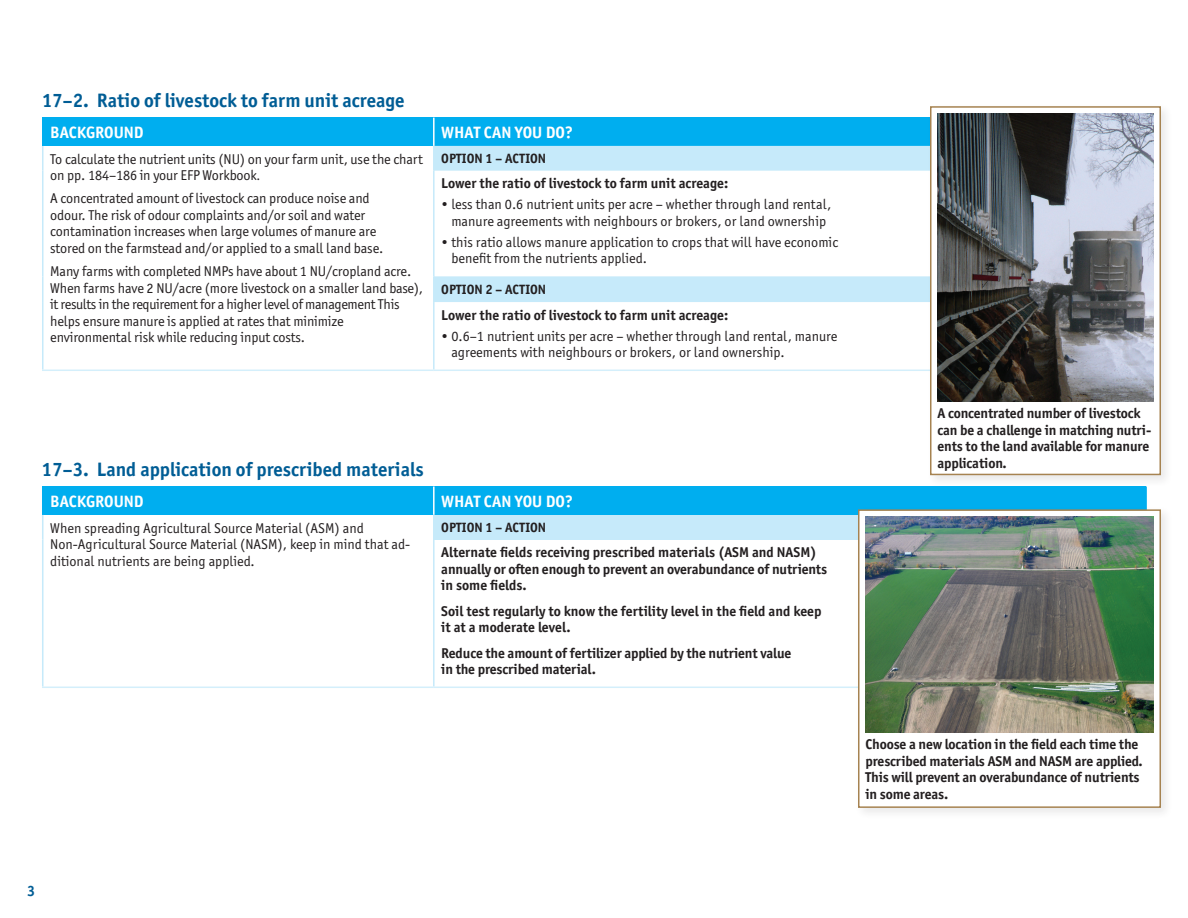
<style>
.page{position:relative;width:1188px;height:918px;background:#fff}
.page>*{position:absolute;margin:0;border:0;box-sizing:border-box;transform-origin:0 0}
.t1{font:700 19.5px "Officina Sans ITC Pro";color:#005d95}
.t2{font:700 16.5px "Officina Sans ITC Pro";color:#fff}
.t3{font:700 15px "Officina Sans ITC Pro";color:#005d95}
.t4{font:14.25px/16.5px "Officina Sans ITC Pro";letter-spacing:-.01em;color:#231f20}
.t5{font:700 14.25px/16.5px "Officina Sans ITC Pro";letter-spacing:-.01em;color:#231f20}
.t6{font:700 13.5px "Officina Sans ITC Pro";color:#231f20}
.s1{font-family:"Myriad Pro"}
</style>
<div class="page">
<div style="left:43px;top:118px;width:391px;height:28px;background:#00aeef"></div>
<div style="left:434px;top:118px;width:712px;height:28px;background:#00aeef"></div>
<svg style="left:435px;top:146px;width:491px;height:156px"></svg>
<hr style="left:42px;top:146px;width:2px;height:25px;background:#c6eafa">
<hr style="left:42px;top:171px;width:2px;height:105px;background:#c6eafa">
<hr style="left:433px;top:171px;width:2px;height:105px;background:#c6eafa">
<hr style="left:42px;top:276px;width:2px;height:26px;background:#c6eafa">
<hr style="left:42px;top:302px;width:2px;height:68px;background:#c6eafa">
<hr style="left:433px;top:302px;width:2px;height:68px;background:#c6eafa">
<hr style="left:433px;top:118px;width:2px;height:28px;background:#fff">
<hr style="left:433px;top:146px;width:2px;height:25px;background:#c6eafa">
<hr style="left:433px;top:276px;width:2px;height:26px;background:#c6eafa">
<hr style="left:42px;top:370px;width:392px;height:1px;background:#d4effb">
<hr style="left:434px;top:370px;width:713px;height:1px;background:#d4effb">
<hr style="left:42px;top:118px;width:2px;height:28px;background:#00aeef">
<div style="left:43px;top:487px;width:391px;height:28px;background:#00aeef"></div>
<div style="left:434px;top:487px;width:712px;height:28px;background:#00aeef"></div>
<div style="left:434px;top:515px;width:712px;height:25px;background:#c6eafa"></div>
<hr style="left:42px;top:540px;width:1px;height:147px;background:#c6eafa">
<hr style="left:433px;top:540px;width:2px;height:147px;background:#c6eafa">
<hr style="left:433px;top:487px;width:2px;height:28px;background:#fff">
<hr style="left:1145px;top:487px;width:2px;height:28px;background:#00aeef">
<hr style="left:433px;top:515px;width:2px;height:25px;background:#c6eafa">
<hr style="left:42px;top:687px;width:392px;height:1px;background:#d4effb">
<hr style="left:434px;top:687px;width:713px;height:1px;background:#d4effb">
<svg style="left:42px;top:487px;width:1px;height:53px"></svg>
<div style="left:926px;top:102px;width:248px;height:386px;background:#231f20;opacity:.1"></div>
<div style="left:930px;top:106px;width:231px;height:369px;background:#fff;border:2px solid #a68351"></div>
<img style="left:938px;top:114px;width:216px;height:288px">
<div style="left:854px;top:506px;width:319px;height:314px;background:#231f20;opacity:.1"></div>
<div style="left:858px;top:509px;width:303px;height:299px;background:#fff;border:2px solid #a68351"></div>
<img style="left:866px;top:517px;width:288px;height:216px">
<h1 class="t1" style="left:42px;top:88px;width:364px">17–2. Ratio of livestock to farm unit acreage</h1>
<p class="t2" style="left:50px;top:122px;width:95px">BACKGROUND</p>
<p class="t2" style="left:441px;top:122px;width:133px">WHAT CAN YOU DO?</p>
<p class="t4" style="left:50px;top:151px;width:374px">To calculate the nutrient units (NU) on your farm unit, use the chart on pp. 184–186 in your EFP Workbook<span class="s1">.</span></p>
<p class="t4" style="left:50px;top:190px;width:335px">A concentrated amount of livestock can produce noise and odour. The risk of odour complaints and/or soil and water contamination increases when large volumes of manure are stored on the farmstead and/or applied to a small land base.</p>
<p class="t4" style="left:50px;top:263px;width:374px">Many farms with completed NMPs have about 1 NU/cropland acre.<br>When farms have 2 NU/acre (more livestock on a smaller land base), it results in the requirement for a higher level of management This helps ensure manure is applied at rates that minimize environmental risk while reducing input costs.</p>
<p class="t6" style="left:441px;top:150px;width:106px">OPTION 1 – ACTION</p>
<p class="t5" style="left:441px;top:175px;width:288px">Lower the ratio of livestock to farm unit acreage:</p>
<p class="t4" style="left:441px;top:196px;width:391px;text-align:center">• less than 0.6 nutrient units per acre – whether through land rental, manure agreements with neighbours or brokers, or land ownership</p>
<p class="t4" style="left:451px;top:234px;width:388px;text-indent:-10px">• this ratio allows manure application to crops that will have economic benefit from the nutrients applied.</p>
<p class="t6" style="left:441px;top:281px;width:106px">OPTION 2 – ACTION</p>
<p class="t5" style="left:441px;top:307px;width:288px">Lower the ratio of livestock to farm unit acreage:</p>
<p class="t4" style="left:451px;top:328px;width:388px;text-indent:-10px">• 0.6–1 nutrient units per acre – whether through land rental, manure agreements with neighbours or brokers, or land ownership.</p>
<h1 class="t1" style="left:42px;top:457px;width:383px">17–3. Land application of prescribed materials</h1>
<p class="t2" style="left:50px;top:491px;width:95px">BACKGROUND</p>
<p class="t2" style="left:441px;top:491px;width:133px">WHAT CAN YOU DO?</p>
<p class="t4" style="left:50px;top:519px;width:362px">When spreading Agricultural Source Material (ASM) and<br>Non-Agricultural Source Material (NASM), keep in mind that ad&shy;ditional nutrients are being applied.</p>
<p class="t6" style="left:441px;top:519px;width:106px">OPTION 1 – ACTION</p>
<p class="t5" style="left:441px;top:544px;width:387px">Alternate fields receiving prescribed materials (ASM and NASM) annually or often enough to prevent an overabundance of nutrients in some fields.</p>
<p class="t5" style="left:441px;top:603px;width:382px">Soil test regularly to know the fertility level in the field and keep it at a moderate level.</p>
<p class="t5" style="left:441px;top:645px;width:352px">Reduce the amount of fertilizer applied by the nutrient value in the prescribed material.</p>
<p class="t5" style="left:938px;top:405px;width:215px">A concentrated number of livestock can be a challenge in matching nutri&shy;ents to the land available for manure application.</p>
<p class="t5" style="left:866px;top:736px;width:279px">Choose a new location in the field each time the prescribed materials ASM and NASM are applied.<br>This will prevent an overabundance of nutrients in some areas.</p>
<p class="t3" style="left:27px;top:882px;width:10px">3</p>
</div>
